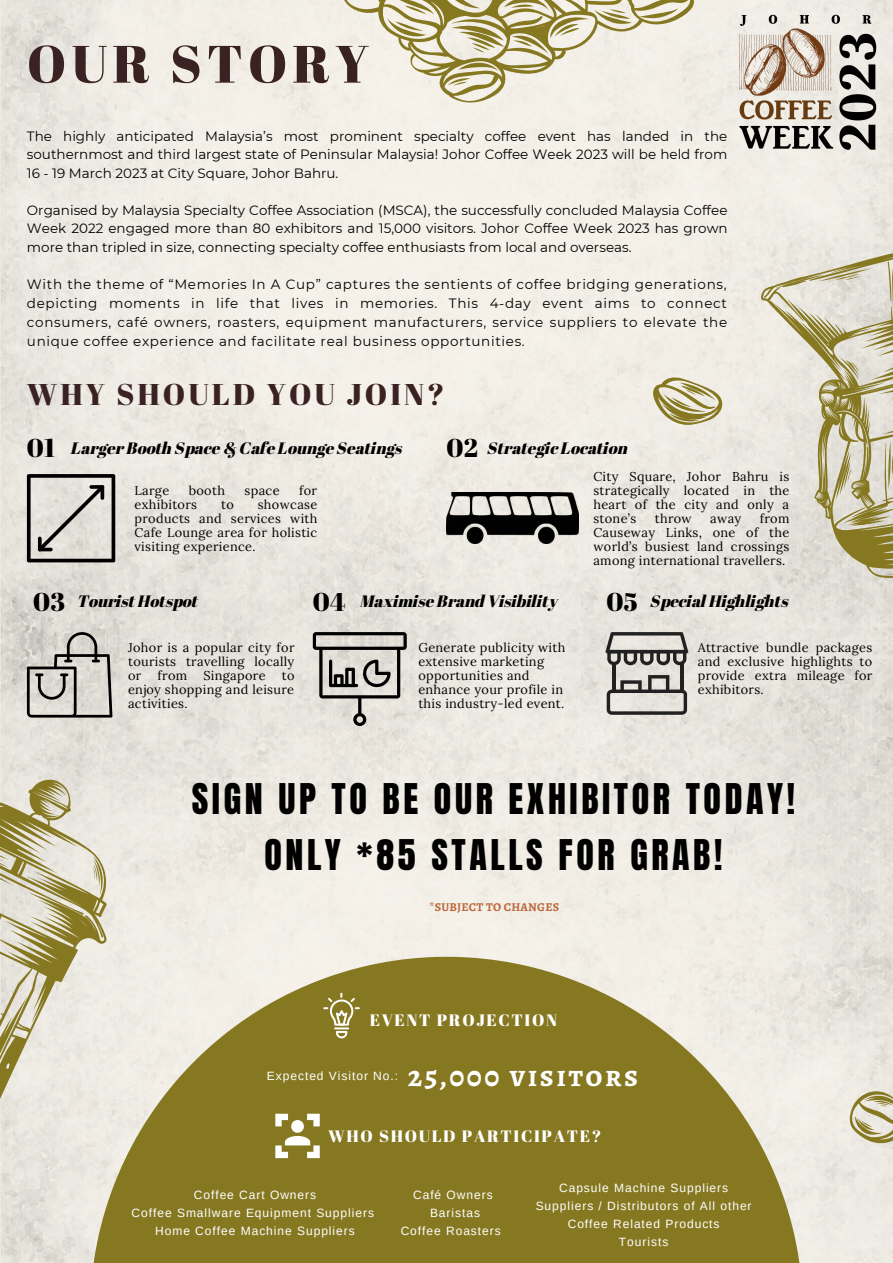
<style>
.page{position:relative;width:893px;height:1263px;background:#fff}
.page>*{position:absolute;margin:0;border:0;box-sizing:border-box;transform-origin:0 0}
.t1{font:52.5px "Abril Fatface";letter-spacing:.1em;color:#3a2222}
.t2{font:36px/55.7px "Anton";letter-spacing:.1em;color:#000;text-align:center}
.t3{font:30px "Abril Fatface";letter-spacing:.1em;color:#3a2222}
.t4{font:700 30px "Alegreya SC";letter-spacing:.08em;color:#fff}
.t5{font:16.5px "CA Generated";color:#000}
.t6{font:16.5px "Abril Fatface";letter-spacing:.1em;color:#fff}
.t7{font:13.5px/18.6px "Montserrat";color:#000;text-align:justify}
.t8{font:12.75px/14.1px "Lora";letter-spacing:.025em;color:#000;text-align:justify}
.t9{font:12px/18px "Arimo";letter-spacing:.08em;color:#fff;text-align:center}
.t10{font:700 12px "Alegreya SC";letter-spacing:.02em;color:#bc683d}
.s1{font-family:"Abril Fatface";font-size:25.65px}
</style>
<div class="page">
<img style="left:0;top:0;width:893px;height:1263px">
<svg style="left:0;top:778px;width:107px;height:335px;background:#cfc8ac"></svg>
<svg style="left:760px;top:252px;width:133px;height:326px;background:#d2ccb5"></svg>
<svg style="left:848px;top:1090px;width:45px;height:54px;background:#c9c3a1"></svg>
<svg style="left:90px;top:957px;width:713px;height:306px;background:#a09552"></svg>
<svg style="left:275px;top:1114px;width:45px;height:44px"></svg>
<svg style="left:342px;top:0;width:352px;height:104px;background:#dbd5bd"></svg>
<svg style="left:652px;top:376px;width:71px;height:49px;background:#c8c09b"></svg>
<svg style="left:605px;top:632px;width:83px;height:33px;background:#989692"></svg>
<hr style="left:612px;top:663px;width:4px;height:28px;background:#212121">
<hr style="left:680px;top:663px;width:3px;height:28px;background:#212121">
<svg style="left:606px;top:675px;width:81px;height:40px;background:#a7a5a1"></svg>
<svg style="left:27px;top:474px;width:88px;height:88px;background:#b3b0ab"></svg>
<img style="left:446px;top:493px;width:132px;height:51px">
<svg style="left:27px;top:632px;width:85px;height:85px;background:#b3b0ab"></svg>
<svg style="left:313px;top:632px;width:94px;height:94px;background:#aeaba6"></svg>
<svg style="left:323px;top:993px;width:37px;height:45px;background:#9e934e"></svg>
<img style="left:734px;top:11px;width:147px;height:144px">
<h1 class="t1" style="left:27px;top:27px;width:344px">OUR STORY</h1>
<p class="t7" style="left:27px;top:126px;width:702px">The highly anticipated Malaysia’s most prominent specialty coffee event has landed in the southernmost and third largest state of Peninsular Malaysia! Johor Coffee Week 2023 will be held from 16 - 19 March 2023 at City Square, Johor Bahru.</p>
<p class="t7" style="left:27px;top:201px;width:702px">Organised by Malaysia Specialty Coffee Association (MSCA), the successfully concluded Malaysia Coffee Week 2022 engaged more than 80 exhibitors and 15,000 visitors. Johor Coffee Week 2023 has grown more than tripled in size, connecting specialty coffee enthusiasts from local and overseas.</p>
<p class="t7" style="left:27px;top:275px;width:701px;line-height:19.1px">With the theme of “Memories In A Cup” captures the sentients of coffee bridging generations, depicting moments in life that lives in memories. This 4-day event aims to connect consumers, café owners, roasters, equipment manufacturers, service suppliers to elevate the unique coffee experience and facilitate real business opportunities.</p>
<h3 class="t3" style="left:27px;top:373px;width:419px">WHY SHOULD YOU JOIN?</h3>
<p class="t5" style="left:27px;top:436px;width:377px"><span class="s1">01</span> Larger Booth Space &amp; Cafe Lounge Seatings</p>
<p class="t5" style="left:446px;top:436px;width:183px"><span class="s1">02</span> Strategic Location</p>
<p class="t8" style="left:135px;top:483px;width:36px">Large</p>
<p class="t8" style="left:189px;top:483px;width:38px">booth</p>
<p class="t8" style="left:244px;top:483px;width:37px">space</p>
<p class="t8" style="left:299px;top:483px;width:19px">for</p>
<p class="t8" style="left:135px;top:497px;width:64px">exhibitors</p>
<p class="t8" style="left:221px;top:497px;width:14px">to</p>
<p class="t8" style="left:593px;top:469px;width:197px">City Square, Johor Bahru is strategically located in the heart of the city and only a stone’s</p>
<p class="t8" style="left:135px;top:497px;width:184px;text-indent:123px">showcase products and services with Cafe Lounge area for holistic visiting experience.</p>
<p class="t8" style="left:593px;top:511px;width:197px;text-indent:166px">from Causeway Links, one of the world’s busiest land crossings among international travellers.</p>
<p class="t8" style="left:655px;top:511px;width:39px">throw</p>
<p class="t8" style="left:710px;top:511px;width:33px">away</p>
<p class="t5" style="left:33px;top:590px;width:166px"><span class="s1">03</span> Tourist Hotspot</p>
<p class="t5" style="left:606px;top:590px;width:184px"><span class="s1">05</span> Special Highlights</p>
<p class="t8" style="left:128px;top:640px;width:168px">Johor is a popular city for tourists travelling locally or</p>
<p class="t5" style="left:313px;top:590px;width:246px"><span class="s1">04</span> Maximise Brand Visibility</p>
<p class="t8" style="left:418px;top:640px;width:148px;text-align:left">Generate publicity with extensive marketing opportunities and enhance your profile in this industry-led event.</p>
<p class="t8" style="left:698px;top:640px;width:176px">Attractive bundle packages and exclusive highlights to provide extra mileage for exhibitors.</p>
<p class="t8" style="left:158px;top:668px;width:31px">from</p>
<p class="t8" style="left:203px;top:668px;width:64px">Singapore</p>
<p class="t8" style="left:128px;top:668px;width:168px;text-indent:154px">to enjoy shopping and leisure activities.</p>
<h2 class="t2" style="left:192px;top:772px;width:605px">SIGN UP TO BE OUR EXHIBITOR TODAY!<br>ONLY *85 STALLS FOR GRAB!</h2>
<p class="t10" style="left:429px;top:898px;width:131px">*SUBJECT TO CHANGES</p>
<p class="t6" style="left:370px;top:1009px;width:189px">EVENT PROJECTION</p>
<p class="t9" style="left:267px;top:1067px;width:133px">Expected Visitor No.:</p>
<h3 class="t4" style="left:408px;top:1056px;width:232px">25,000 visitors</h3>
<p class="t6" style="left:328px;top:1124px;width:274px">WHO SHOULD PARTICIPATE?</p>
<p class="t9" style="left:132px;top:1186px;width:244px">Coffee Cart Owners<br>Coffee Smallware Equipment Suppliers<br>Home Coffee Machine Suppliers</p>
<p class="t9" style="left:535px;top:1178px;width:217px">Capsule Machine Suppliers<br>Suppliers / Distributors of All other<br>Coffee Related Products<br>Tourists</p>
<p class="t9" style="left:413px;top:1186px;width:81px">Café Owners</p>
<p class="t9" style="left:430px;top:1204px;width:52px">Baristas</p>
<p class="t9" style="left:401px;top:1222px;width:102px">Coffee Roasters</p>
</div>
